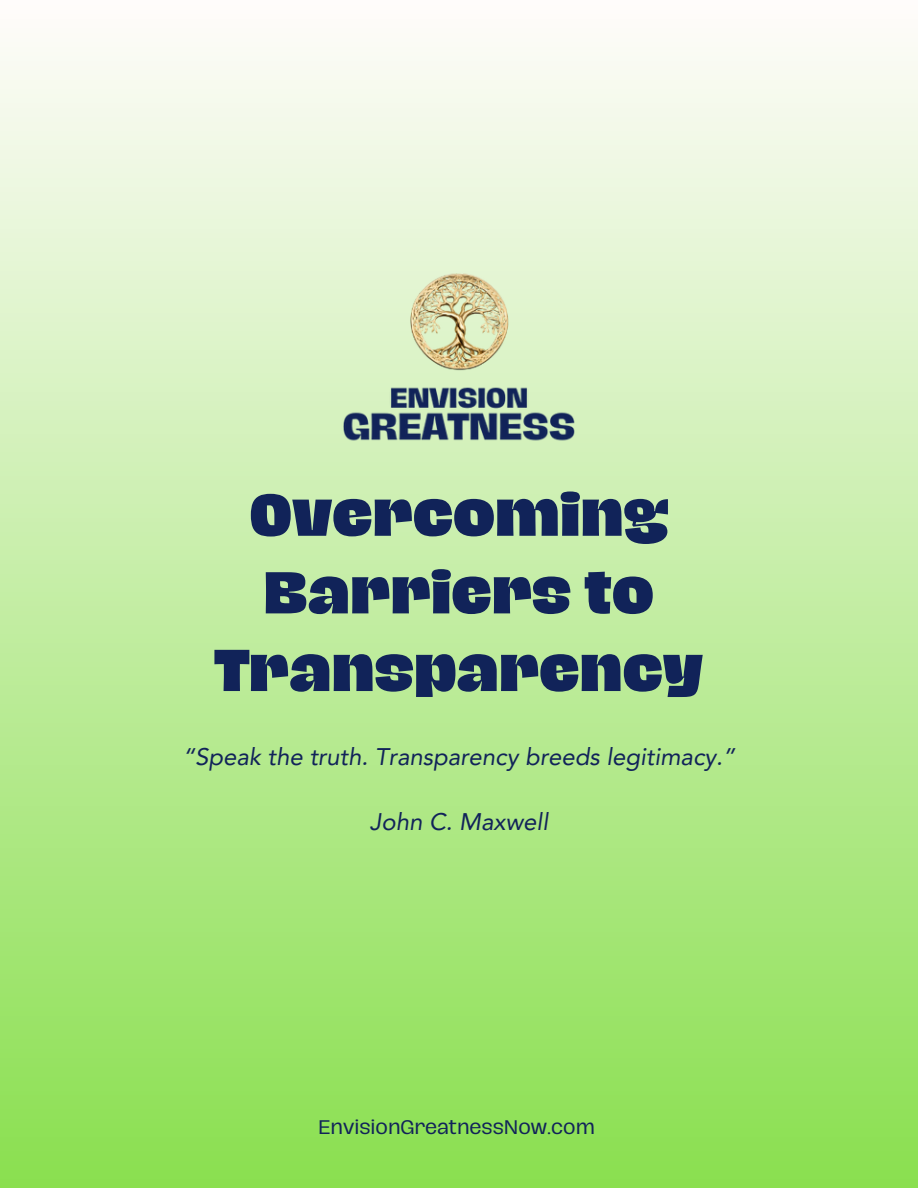
<style>
.page{position:relative;width:918px;height:1188px;background:#fff}
.page>*{position:absolute;margin:0;border:0;box-sizing:border-box;transform-origin:0 0}
.t1{font:800 54px/77.7px "Hagrid";color:#112359;text-align:center}
.t2{font:italic 24px "Avenir LT Pro";color:#112359}
.t3{font:18px "Hagrid Text";color:#112359}
</style>
<div class="page">
<div style="left:0;top:0;width:918px;height:1188px;background:linear-gradient(to bottom,#fffcfb,#8adf4f)"></div>
<img style="left:297px;top:196px;width:323px;height:323px">
<p class="t1" style="left:215px;top:476px;width:489px">Overcoming<br>Barriers to<br>Transparency</p>
<h1 class="t2" style="left:183px;top:747px;width:554px">“Speak the truth. Transparency breeds legitimacy.”</h1>
<h2 class="t2" style="left:370px;top:812px;width:180px">John C. Maxwell</h2>
<h2 class="t3" style="left:318px;top:1119px;width:278px">EnvisionGreatnessNow.com</h2>
</div>
